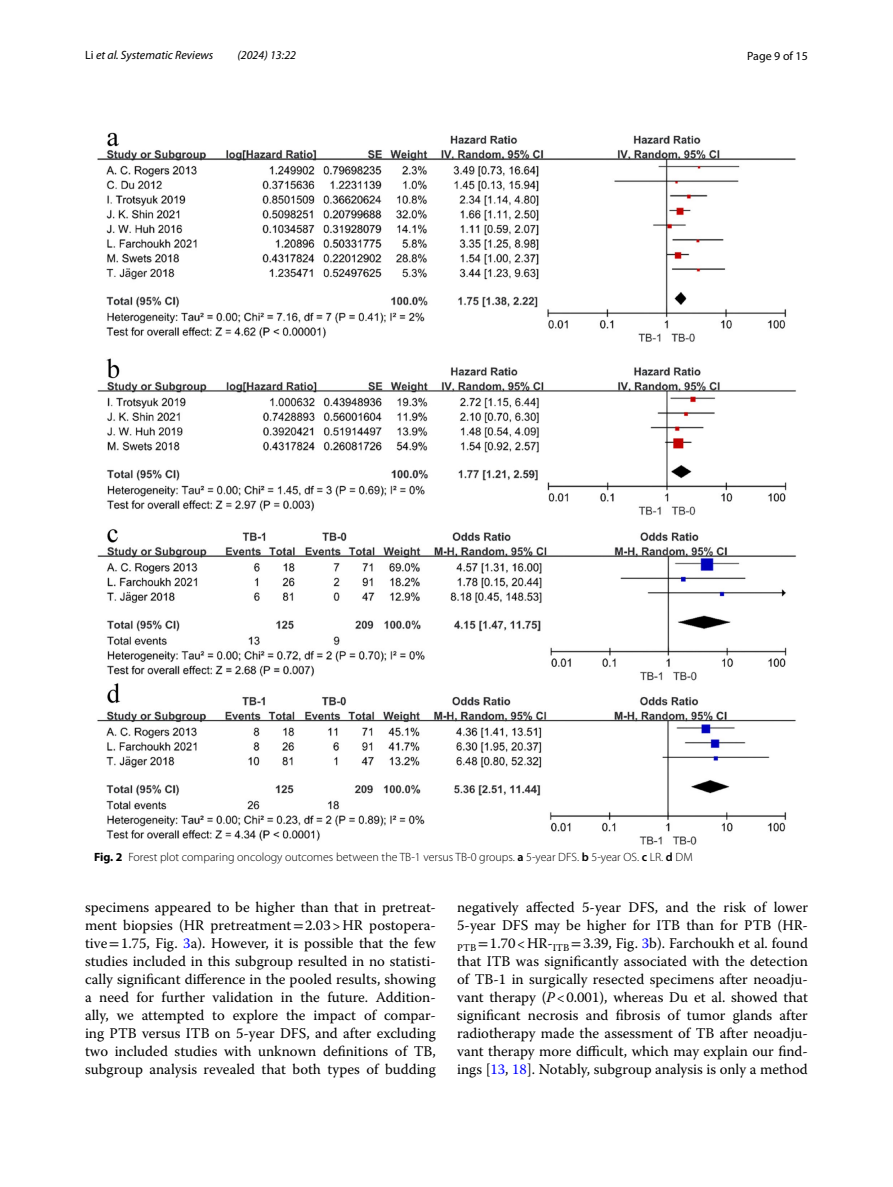
<style>
.page{position:relative;width:893px;height:1187px;background:#fff}
.page>*{position:absolute;margin:0;border:0;box-sizing:border-box;transform-origin:0 0}
.t1{font:14.7px/18px "Warnock Pro";color:#000;text-align:justify}
.t2{font:300 12px "Myriad Pro";color:#000}
.t3{font:italic 12px "Myriad Pro";color:#000}
.t4{font:12px "Myriad Pro";color:#000}
.s1{font-style:normal}
.s2{font-weight:700}
.s3{font-weight:600}
.s4{font-family:"STIX"}
.s5{color:#00f}
.s6{font-style:italic}
</style>
<div class="page">
<img style="left:97px;top:133px;width:700px;height:712px">
<p class="t3" style="left:85px;top:48px;width:130px"><span class="s1">Li</span> et al. Systematic Reviews</p>
<p class="t3" style="left:237px;top:48px;width:60px">(2024) 13:22</p>
<p class="t4" style="left:747px;top:48px;width:62px">Page 9 of 15</p>
<p class="t2" style="left:94px;top:850px;width:600px"><span class="s2">Fig. 2</span> Forest plot comparing oncology outcomes between the TB-1 versus TB-0 groups. <span class="s3">a</span> 5-year DFS. <span class="s3">b</span> 5-year OS. <span class="s3">c</span> LR. <span class="s3">d</span> DM</p>
<p class="t1" style="left:85px;top:897px;width:352px">specimens appeared to be higher than that in pretreat&shy;ment biopsies (HR pretreatment<span class="s4">=</span>2.03&gt;HR postopera&shy;tive<span class="s4">=</span>1.75, Fig. <span class="s5">3</span>a). However, it is possible that the few studies included in this subgroup resulted in no statisti&shy;cally significant difference in the pooled results, showing a need for further validation in the future. Addition&shy;ally, we attempted to explore the impact of compar&shy;ing PTB versus ITB on 5-year DFS, and after excluding two included studies with unknown definitions of TB, subgroup analysis revealed that both types of budding</p>
<p class="t1" style="left:457px;top:897px;width:352px">negatively affected 5-year DFS, and the risk of lower 5-year DFS may be higher for ITB than for PTB (HR-<sub>PTB</sub> <span class="s4">=</span>1.70&lt;HR-<sub>ITB</sub> <span class="s4">=</span>3.39, Fig. <span class="s5">3</span>b). Farchoukh et al. found that ITB was significantly associated with the detection of TB-1 in surgically resected specimens after neoadju&shy;vant therapy (<span class="s6">P</span>&lt;0.001), whereas Du et al. showed that significant necrosis and fibrosis of tumor glands after radiotherapy made the assessment of TB after neoadju&shy;vant therapy more difficult, which may explain our find&shy;ings [<span class="s5">13</span>, <span class="s5">18</span>]. Notably, subgroup analysis is only a method</p>
</div>
